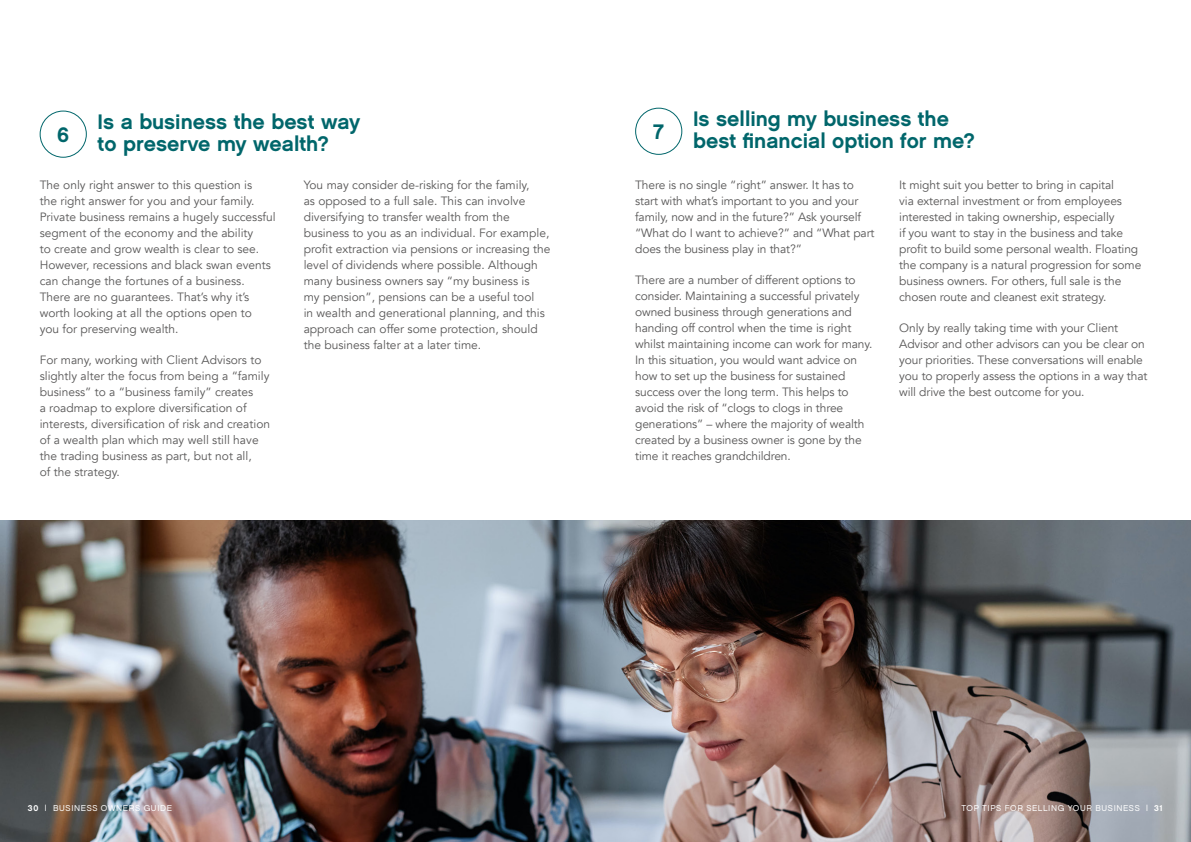
<style>
.page{position:relative;width:1191px;height:842px;background:#fff}
.page>*{position:absolute;margin:0;border:0;box-sizing:border-box;transform-origin:0 0}
.t1{font:21px/22px "Chalet New York Nineteen Sixty";color:#00666b}
.t2{font:12px/16px "Avenir";letter-spacing:-.01em;color:#585757}
.t3{font:8.5px "Chalet London Nineteen Sixty";letter-spacing:.075em;color:#fff}
.s1{font-family:"Chalet New York Nineteen Sixty"}
</style>
<div class="page">
<img style="left:0;top:520px;width:1191px;height:322px">
<div style="left:635px;top:108px;width:47px;height:47px;border:1px solid #00666b;border-radius:50%"></div>
<div style="left:40px;top:111px;width:47px;height:47px;border:1px solid #00666b;border-radius:50%"></div>
<h1 class="t1" style="left:693px;top:108px;width:283px">Is selling my business the best financial option for me?</h1>
<h1 class="t1" style="left:98px;top:111px;width:264px">Is a business the best way to preserve my wealth?</h1>
<h1 class="t1" style="left:57px;top:123px;width:13px">6</h1>
<h1 class="t1" style="left:653px;top:121px;width:12px">7</h1>
<p class="t2" style="left:40px;top:178px;width:237px">The only right answer to this question is<br>the right answer for you and your family.<br>Private business remains a hugely successful segment of the economy and the ability<br>to create and grow wealth is clear to see.<br>However, recessions and black swan events can change the fortunes of a business.<br>There are no guarantees. That’s why it’s worth looking at all the options open to<br>you for preserving wealth.</p>
<p class="t2" style="left:40px;top:352px;width:232px">For many, working with Client Advisors to slightly alter the focus from being a “family business” to a “business family” creates<br>a roadmap to explore diversification of interests, diversification of risk and creation of a wealth plan which may well still have the trading business as part, but not all,<br>of the strategy.</p>
<p class="t2" style="left:304px;top:178px;width:248px">You may consider de-risking for the family,<br>as opposed to a full sale. This can involve diversifying to transfer wealth from the business to you as an individual. For example, profit extraction via pensions or increasing the level of dividends where possible. Although many business owners say “my business is<br>my pension”, pensions can be a useful tool<br>in wealth and generational planning, and this approach can offer some protection, should the business falter at a later time.</p>
<p class="t2" style="left:635px;top:178px;width:241px">There is no single “right” answer. It has to start with what’s important to you and your family, now and in the future?” Ask yourself “What do I want to achieve?” and “What part does the business play in that?”</p>
<p class="t2" style="left:899px;top:177px;width:244px">It might suit you better to bring in capital<br>via external investment or from employees interested in taking ownership, especially<br>if you want to stay in the business and take profit to build some personal wealth. Floating the company is a natural progression for some business owners. For others, full sale is the chosen route and cleanest exit strategy.</p>
<p class="t2" style="left:899px;top:320px;width:250px">Only by really taking time with your Client Advisor and other advisors can you be clear on your priorities. These conversations will enable you to properly assess the options in a way that will drive the best outcome for you.</p>
<p class="t2" style="left:635px;top:272px;width:239px">There are a number of different options to consider. Maintaining a successful privately owned business through generations and handing off control when the time is right whilst maintaining income can work for many.<br>In this situation, you would want advice on how to set up the business for sustained success over the long term. This helps to avoid the risk of “clogs to clogs in three generations” – where the majority of wealth created by a business owner is gone by the time it reaches grandchildren.</p>
<p class="t3" style="left:28px;top:803px;width:145px"><span class="s1">30</span> | BUSINESS OWNERS GUIDE</p>
<p class="t3" style="left:961px;top:803px;width:203px">TOP TIPS FOR SELLING YOUR BUSINESS | <span class="s1">31</span></p>
</div>
